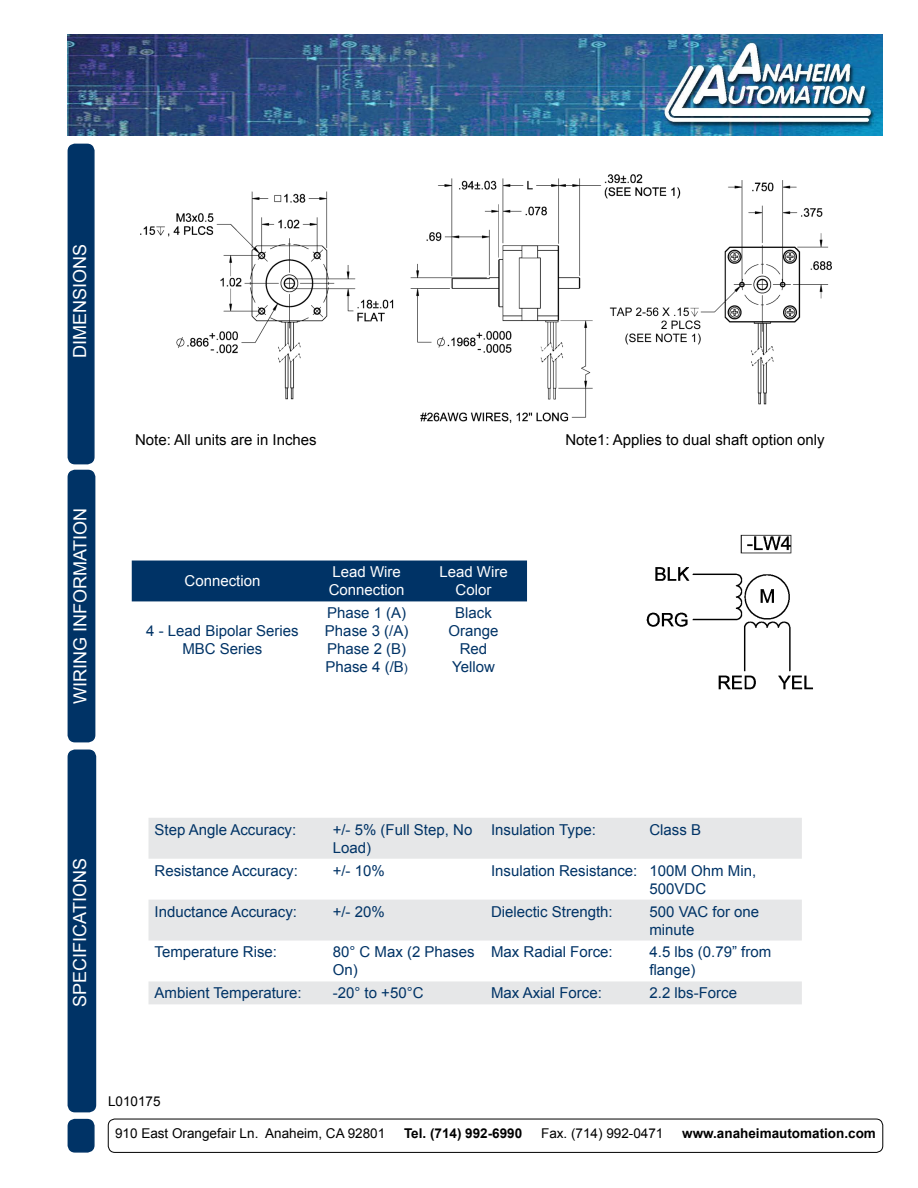
<style>
.page{position:relative;width:918px;height:1188px;background:#fff}
.page>*{position:absolute;margin:0;border:0;box-sizing:border-box;transform-origin:0 0}
.t1{font:18px "Arial";color:#fff}
.t2{font:15px/18px "Arial";color:#036}
.t3{font:15px "Arial";color:#000}
.t4{font:15px/18px "Arial";color:#fff}
.t5{font:13.5px "Arial";color:#000}
.t6{font:700 13.5px "Arial";color:#000}
.s1{font-size:12px}
</style>
<div class="page">
<img style="left:68px;top:35px;width:815px;height:101px">
<div style="left:68px;top:750px;width:27px;height:362px;background:#036;border-radius:7px"></div>
<div style="left:68px;top:750px;width:28px;height:362px;border:2px solid #036;border-radius:7px"></div>
<div style="left:68px;top:144px;width:26px;height:320px;background:#036;border-radius:7px"></div>
<div style="left:68px;top:144px;width:27px;height:320px;border:2px solid #036;border-radius:7px"></div>
<div style="left:68px;top:1120px;width:26px;height:32px;background:#036;border-radius:7px"></div>
<div style="left:68px;top:1119px;width:27px;height:34px;border:2px solid #036;border-radius:7px"></div>
<div style="left:108px;top:1119px;width:775px;height:34px;border:1px solid #000;border-radius:7px"></div>
<div style="left:68px;top:470px;width:27px;height:272px;background:#036;border-radius:7px"></div>
<div style="left:68px;top:470px;width:27px;height:272px;border:2px solid #036;border-radius:7px"></div>
<svg style="left:149px;top:818px;width:653px;height:186px;fill:#e6e7e8"></svg>
<img style="left:140px;top:174px;width:692px;height:249px">
<div style="left:132px;top:561px;width:395px;height:40px;background:#036"></div>
<img style="left:646px;top:534px;width:167px;height:156px">
<p class="t1" style="left:68px;top:358px;width:116px;rotate:-90deg">DIMENSIONS</p>
<p class="t1" style="left:68px;top:704px;width:198px;rotate:-90deg">WIRING INFORMATION</p>
<p class="t3" style="left:135px;top:430px;width:183px">Note: All units are in Inches</p>
<p class="t4" style="left:185px;top:572px;width:77px">Connection</p>
<p class="t4" style="left:329px;top:563px;width:77px">Lead Wire<br>Connection</p>
<p class="t4" style="left:439px;top:563px;width:70px;text-align:center">Lead Wire<br>Color</p>
<p class="t2" style="left:146px;top:622px;width:154px;text-align:center">4 - Lead Bipolar Series<br>MBC Series</p>
<p class="t2" style="left:325px;top:604px;width:85px">Phase 1 (A)<br>Phase 3 (/A)<br>Phase 2 (B)<br>Phase 4 (/B<span class="s1">)</span></p>
<p class="t2" style="left:449px;top:604px;width:52px;text-align:center">Black<br>Orange<br>Red<br>Yellow</p>
<p class="t3" style="left:565px;top:430px;width:261px">Note1: Applies to dual shaft option only</p>
<p class="t1" style="left:68px;top:1007px;width:150px;rotate:-90deg">SPECIFICATIONS</p>
<p class="t2" style="left:155px;top:821px;width:143px">Step Angle Accuracy:</p>
<p class="t2" style="left:333px;top:821px;width:141px">+/- 5% (Full Step, No<br>Load)</p>
<p class="t2" style="left:491px;top:821px;width:106px">Insulation Type:</p>
<p class="t2" style="left:649px;top:821px;width:53px">Class B</p>
<p class="t2" style="left:155px;top:862px;width:145px">Resistance Accuracy:</p>
<p class="t2" style="left:333px;top:862px;width:54px">+/- 10%</p>
<p class="t2" style="left:649px;top:862px;width:108px;text-indent:-158px">Insulation Resistance: 100M Ohm Min,<br>500VDC</p>
<p class="t2" style="left:155px;top:902px;width:144px">Inductance Accuracy:</p>
<p class="t2" style="left:333px;top:902px;width:54px">+/- 20%</p>
<p class="t2" style="left:491px;top:902px;width:123px">Dielectic Strength:</p>
<p class="t2" style="left:649px;top:902px;width:111px">500 VAC for one minute</p>
<p class="t2" style="left:155px;top:943px;width:124px">Temperature Rise:</p>
<p class="t2" style="left:333px;top:943px;width:143px">80° C Max (2 Phases<br>On)</p>
<p class="t2" style="left:491px;top:943px;width:123px">Max Radial Force:</p>
<p class="t2" style="left:649px;top:943px;width:123px">4.5 lbs (0.79” from flange)</p>
<p class="t2" style="left:155px;top:984px;width:149px">Ambient Temperature:</p>
<p class="t2" style="left:333px;top:984px;width:92px">-20° to +50°C</p>
<p class="t2" style="left:491px;top:984px;width:112px">Max Axial Force:</p>
<p class="t2" style="left:649px;top:984px;width:89px">2.2 lbs-Force</p>
<p class="t5" style="left:108px;top:1092px;width:54px">L010175</p>
<p class="t5" style="left:115px;top:1125px;width:272px">910 East Orangefair Ln. Anaheim, CA 92801</p>
<p class="t6" style="left:404px;top:1125px;width:120px">Tel. (714) 992-6990</p>
<p class="t5" style="left:541px;top:1125px;width:124px">Fax. (714) 992-0471</p>
<p class="t6" style="left:682px;top:1125px;width:195px">www.anaheimautomation.com</p>
</div>
